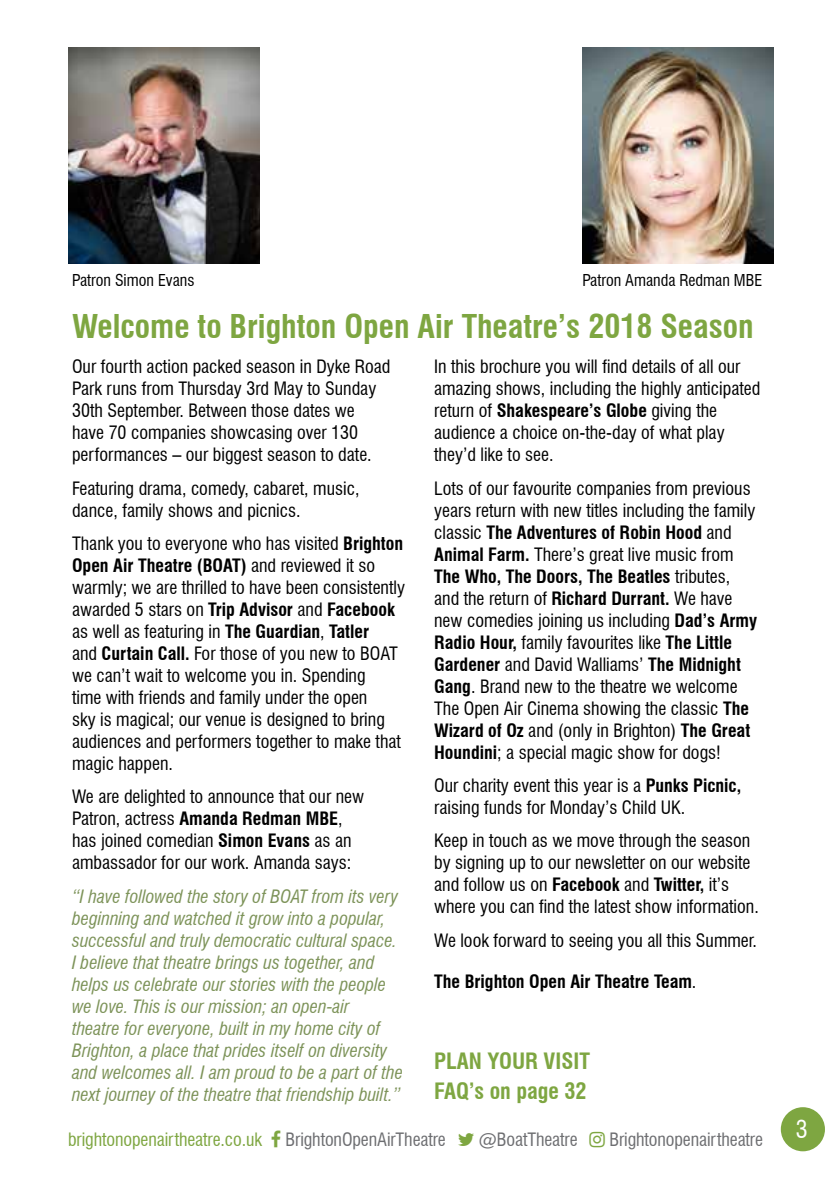
<style>
.page{position:relative;width:840px;height:1191px;background:#fff}
.page>*{position:absolute;margin:0;border:0;box-sizing:border-box;transform-origin:0 0}
.t1{font:700 condensed 32px "Swiss 721 BT";color:#7ea641}
.t2{font:condensed 24px "Swiss 721 BT";color:#fff}
.t3{font:700 condensed 22px/30px "Swiss 721 BT";color:#7ea641}
.t4{font:condensed 18px/22px "Swiss 721 BT";color:#000}
.t5{font:italic condensed 18px/22px "Swiss 721 BT";color:#7d9359}
.t6{font:condensed 18px "Swiss 721 BT";letter-spacing:-.005em;color:#6d6e71}
.t7{font:700 condensed 18px "Swiss 721 BT";color:#000}
.t8{font:condensed 18px "Swiss 721 BT";letter-spacing:-.005em;color:#7ea641}
.t9{font:condensed 16px "Swiss 721 BT";color:#000}
.s1{font-weight:700}
.s2{font-weight:400}
</style>
<div class="page">
<img style="left:582px;top:48px;width:191px;height:215px">
<img style="left:68px;top:48px;width:191px;height:215px">
<div style="left:780px;top:1107px;width:44px;height:44px;background:#7ea641;border-radius:50%"></div>
<p class="t9" style="left:72px;top:270px;width:124px">Patron Simon Evans</p>
<p class="t9" style="left:582px;top:270px;width:181px">Patron Amanda Redman MBE</p>
<h1 class="t1" style="left:72px;top:307px;width:682px">Welcome to Brighton Open Air Theatre’s 2018 Season</h1>
<p class="t4" style="left:72px;top:356px;width:320px">Our fourth action packed season in Dyke Road Park runs from Thursday 3rd May to Sunday 30th September. Between those dates we have 70 companies showcasing over 130 performances – our biggest season to date.</p>
<p class="t4" style="left:72px;top:477px;width:289px">Featuring drama, comedy, cabaret, music, dance, family shows and picnics.</p>
<p class="t4" style="left:72px;top:532px;width:334px">Thank you to everyone who has visited <span class="s1">Brighton Open Air Theatre (BOAT)</span> and reviewed it so warmly; we are thrilled to have been consistently awarded 5 stars on <span class="s1">Trip Advisor</span> and <span class="s1">Facebook </span>as well as featuring in <span class="s1">The Guardian</span>, <span class="s1">Tatler<br></span>and <span class="s1">Curtain Call.</span> For those of you new to BOAT we can’t wait to welcome you in. Spending<br>time with friends and family under the open<br>sky is magical; our venue is designed to bring audiences and performers together to make that magic happen.</p>
<p class="t4" style="left:72px;top:786px;width:293px">We are delighted to announce that our new Patron, actress <span class="s1">Amanda Redman MBE</span>, has joined comedian <span class="s1">Simon Evans</span> as an ambassador for our work. Amanda says:</p>
<p class="t5" style="left:72px;top:885px;width:332px">“I have followed the story of BOAT from its very beginning and watched it grow into a popular, successful and truly democratic cultural space.<br>I believe that theatre brings us together, and helps us celebrate our stories with the people we love. This is our mission; an open-air<br>theatre for everyone, built in my home city of Brighton, a place that prides itself on diversity and welcomes all. I am proud to be a part of the next journey of the theatre that friendship built.”</p>
<p class="t4" style="left:434px;top:355px;width:327px">In this brochure you will find details of all our amazing shows, including the highly anticipated return of <span class="s1">Shakespeare’s Globe</span> giving the audience a choice on-the-day of what play they’d like to see.</p>
<p class="t4" style="left:434px;top:477px;width:324px">Lots of our favourite companies from previous years return with new titles including the family classic <span class="s1">The Adventures of Robin Hood</span> and <span class="s1">Animal Farm.</span> There’s great live music from <span class="s1">The Who, The Doors, The Beatles</span> tributes, and the return of <span class="s1">Richard Durrant.</span> We have new comedies joining us including <span class="s1">Dad’s Army Radio Hour,</span> family favourites like <span class="s1">The Little Gardener</span> and David Walliams’ <span class="s1">The Midnight Gang</span>. Brand new to the theatre we welcome The Open Air Cinema showing the classic <span class="s1">The Wizard of Oz</span> and (only in Brighton) <span class="s1">The Great Houndini</span>; a special magic show for dogs!</p>
<p class="t4" style="left:434px;top:774px;width:308px">Our charity event this year is a <span class="s1">Punks Picnic, </span>raising funds for Monday’s Child UK.</p>
<p class="t4" style="left:434px;top:829px;width:326px">Keep in touch as we move through the season by signing up to our newsletter on our website and follow us on <span class="s1">Facebook</span> and <span class="s1">Twitter,</span> it’s where you can find the latest show information.</p>
<p class="t4" style="left:434px;top:929px;width:324px">We look forward to seeing you all this Summer.</p>
<p class="t7" style="left:434px;top:970px;width:263px">The Brighton Open Air Theatre Team<span class="s2">.</span></p>
<p class="t3" style="left:434px;top:1046px;width:157px">PLAN YOUR VISIT<br>FAQ’s on page 32</p>
<p class="t8" style="left:68px;top:1128px;width:195px">brightonopenairtheatre.co.uk</p>
<p class="t6" style="left:285px;top:1128px;width:162px">BrightonOpenAirTheatre</p>
<p class="t6" style="left:478px;top:1128px;width:100px">@BoatTheatre</p>
<p class="t6" style="left:609px;top:1128px;width:155px">Brightonopenairtheatre</p>
<h2 class="t2" style="left:795px;top:1115px;width:13px">3</h2>
</div>
